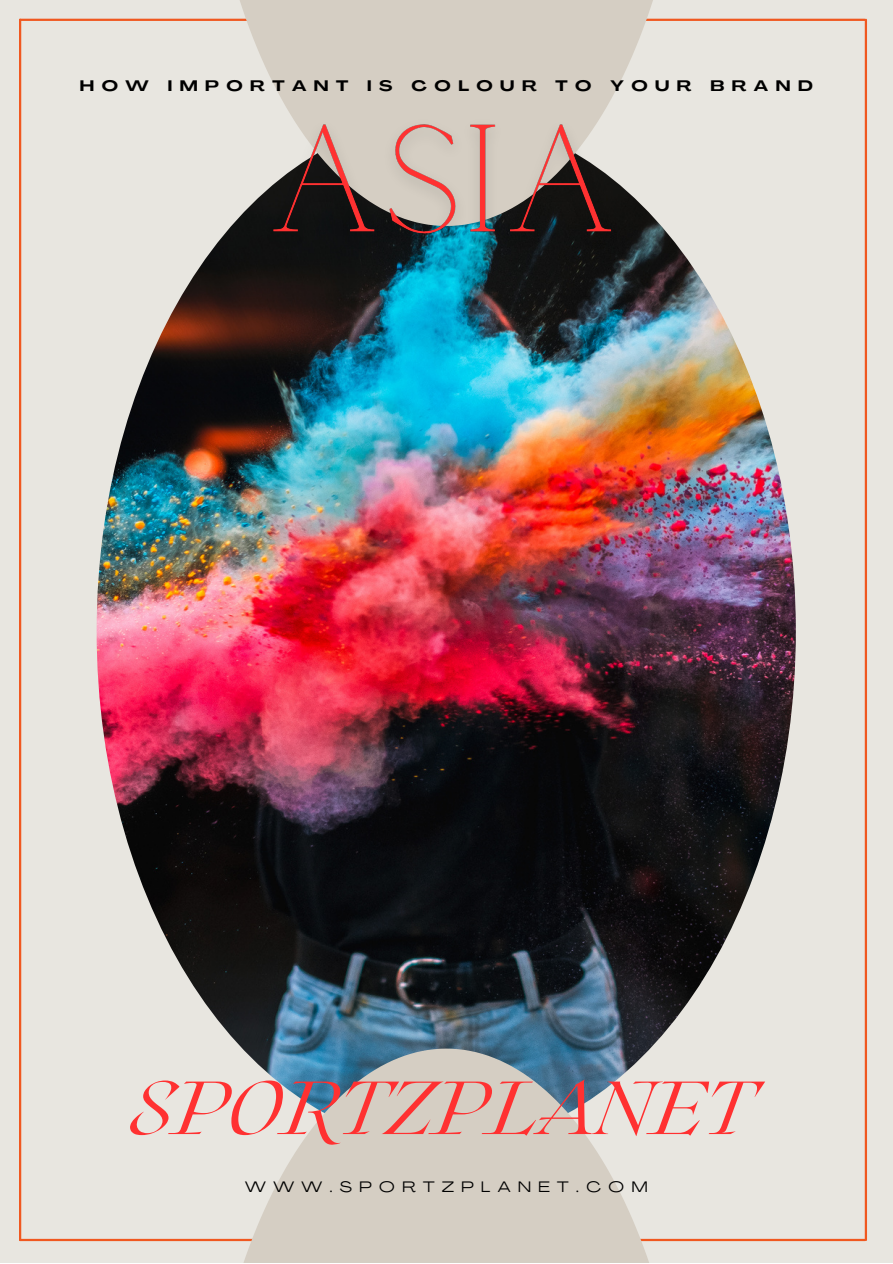
<style>
.page{position:relative;width:893px;height:1264px;background:#fff}
.page>*{position:absolute;margin:0;border:0;box-sizing:border-box;transform-origin:0 0}
.t1{font:italic 100 75px "Roxborough CF";color:#ff3131}
.t2{font:700 15px "Agrandir Grand";letter-spacing:.5em;color:#000}
.t3{font:15px "Agrandir Grand";letter-spacing:.5em;color:#000}
</style>
<div class="page">
<div style="left:0;top:0;width:892px;height:1262px;background:#e8e6e0"></div>
<img style="left:96px;top:226px;width:700px;height:822px">
<hr style="left:20px;top:19px;width:844px;height:2px;background:#f05820">
<hr style="left:864px;top:20px;width:2px;height:1219px;background:#f05820">
<hr style="left:19px;top:20px;width:2px;height:1219px;background:#f05820">
<hr style="left:20px;top:1238px;width:844px;height:2px;background:#f05820">
<svg style="left:201px;top:0;width:490px;height:226px;fill:#d5cec3"></svg>
<svg style="left:201px;top:1048px;width:490px;height:214px;fill:#d5cec3"></svg>
<img style="left:252px;top:96px;width:381px;height:180px">
<p class="t2" style="left:80px;top:79px;width:70px">HOW</p>
<p class="t2" style="left:168px;top:79px;width:182px">IMPORTANT</p>
<p class="t2" style="left:367px;top:79px;width:27px">I S</p>
<p class="t2" style="left:411px;top:79px;width:127px">COLOUR</p>
<p class="t2" style="left:555px;top:79px;width:37px">T O</p>
<p class="t2" style="left:610px;top:79px;width:83px">YOUR</p>
<p class="t2" style="left:710px;top:79px;width:104px">BRAND</p>
<p class="t1" style="left:131px;top:1059px;width:624px">SPORTZPLANET</p>
<p class="t3" style="left:245px;top:1181px;width:404px">WWW.SPORTZPLANET.COM</p>
</div>
